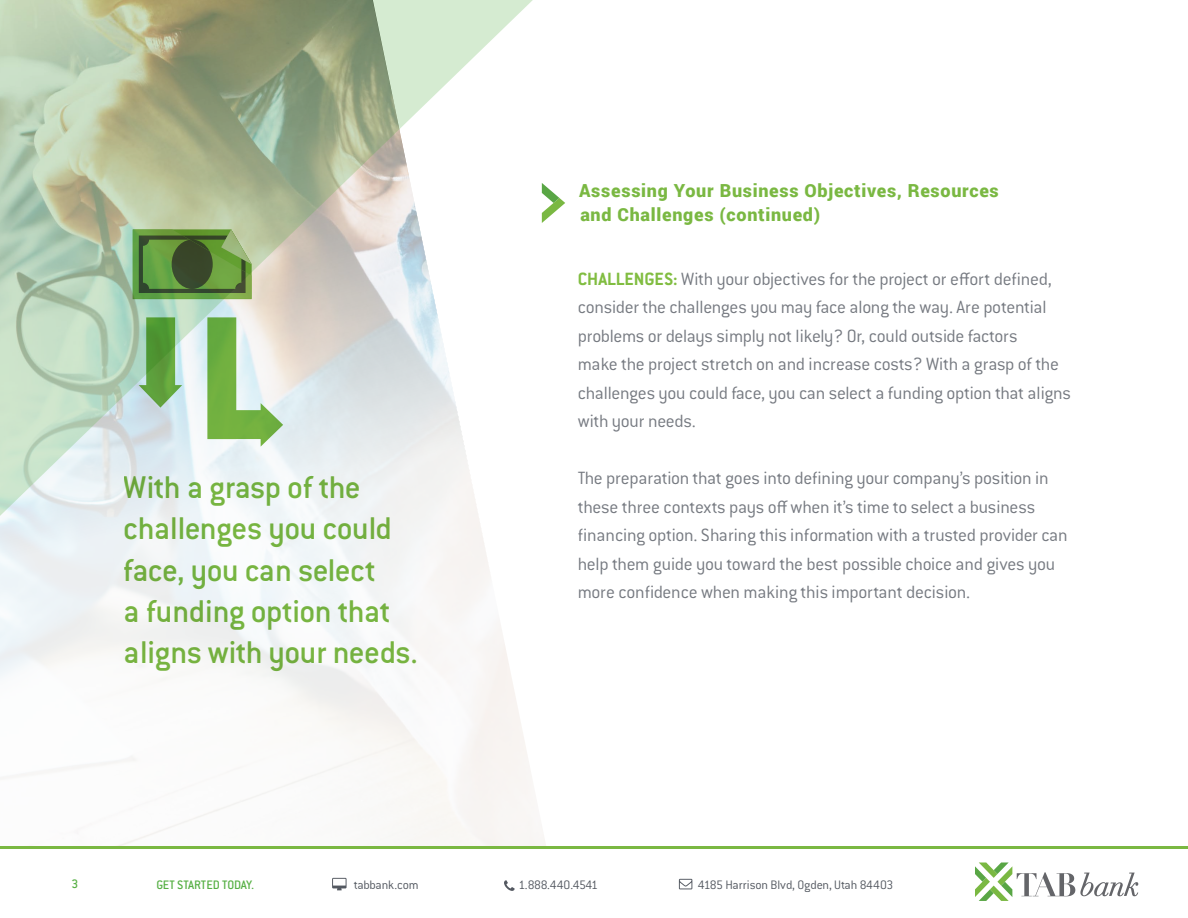
<style>
.page{position:relative;width:1188px;height:918px;background:#fff}
.page>*{position:absolute;margin:0;border:0;box-sizing:border-box;transform-origin:0 0}
.t1{font:500 34.5px/41.4px "Conduit ITC Std";letter-spacing:-.015em;color:#7ab842}
.t2{font:300 19.5px/28.5px "Conduit ITC Std";letter-spacing:-.015em;color:#767a81}
.t3{font:900 18px/24px "Roboto";letter-spacing:.04em;color:#7ab842}
.t4{font:300 13.5px "Conduit ITC Std";letter-spacing:-.015em;color:#545961}
.t5{font:500 13.5px "Conduit ITC Std";letter-spacing:-.015em;color:#57b045}
.s1{font-weight:700;color:#81bd41}
</style>
<div class="page">
<svg style="left:975px;top:862px;width:164px;height:39px"></svg>
<div style="left:1061px;top:899px;width:114px;height:19px;background:#fff"></div>
<svg style="left:332px;top:878px;width:15px;height:12px"></svg>
<svg style="left:504px;top:880px;width:11px;height:11px"></svg>
<svg style="left:679px;top:879px;width:13px;height:10px"></svg>
<svg style="left:0;top:590px;width:546px;height:256px"></svg>
<svg style="left:0;top:0;width:542px;height:590px"></svg>
<svg style="left:542px;top:183px;width:23px;height:40px"></svg>
<hr style="left:0;top:846px;width:1188px;height:3px;background:#7ab842">
<svg style="left:133px;top:229px;width:119px;height:70px;background:#5e8640"></svg>
<svg style="left:139px;top:317px;width:43px;height:91px;background:#7eb575"></svg>
<svg style="left:207px;top:317px;width:76px;height:130px"></svg>
<h1 class="t1" style="left:124px;top:465px;width:296px">With a grasp of the challenges you could face, you can select<br>a funding option that aligns with your needs.</h1>
<p class="t3" style="left:579px;top:178px;width:421px">Assessing Your Business Objectives, Resources and Challenges (continued)</p>
<p class="t2" style="left:578px;top:264px;width:495px"><span class="s1">CHALLENGES:</span> With your objectives for the project or effort defined, consider the challenges you may face along the way. Are potential problems or delays simply not likely? Or, could outside factors<br>make the project stretch on and increase costs? With a grasp of the challenges you could face, you can select a funding option that aligns with your needs.</p>
<p class="t2" style="left:578px;top:463px;width:491px">The preparation that goes into defining your company’s position in these three contexts pays off when it’s time to select a business financing option. Sharing this information with a trusted provider can help them guide you toward the best possible choice and gives you more confidence when making this important decision.</p>
<p class="t5" style="left:72px;top:875px;width:8px">3</p>
<p class="t5" style="left:156px;top:876px;width:99px">GET STARTED TODAY.</p>
<p class="t4" style="left:354px;top:876px;width:66px">tabbank.com</p>
<p class="t4" style="left:518px;top:876px;width:81px">1.888.440.4541</p>
<p class="t4" style="left:698px;top:876px;width:197px">4185 Harrison Blvd, Ogden, Utah 84403</p>
</div>
